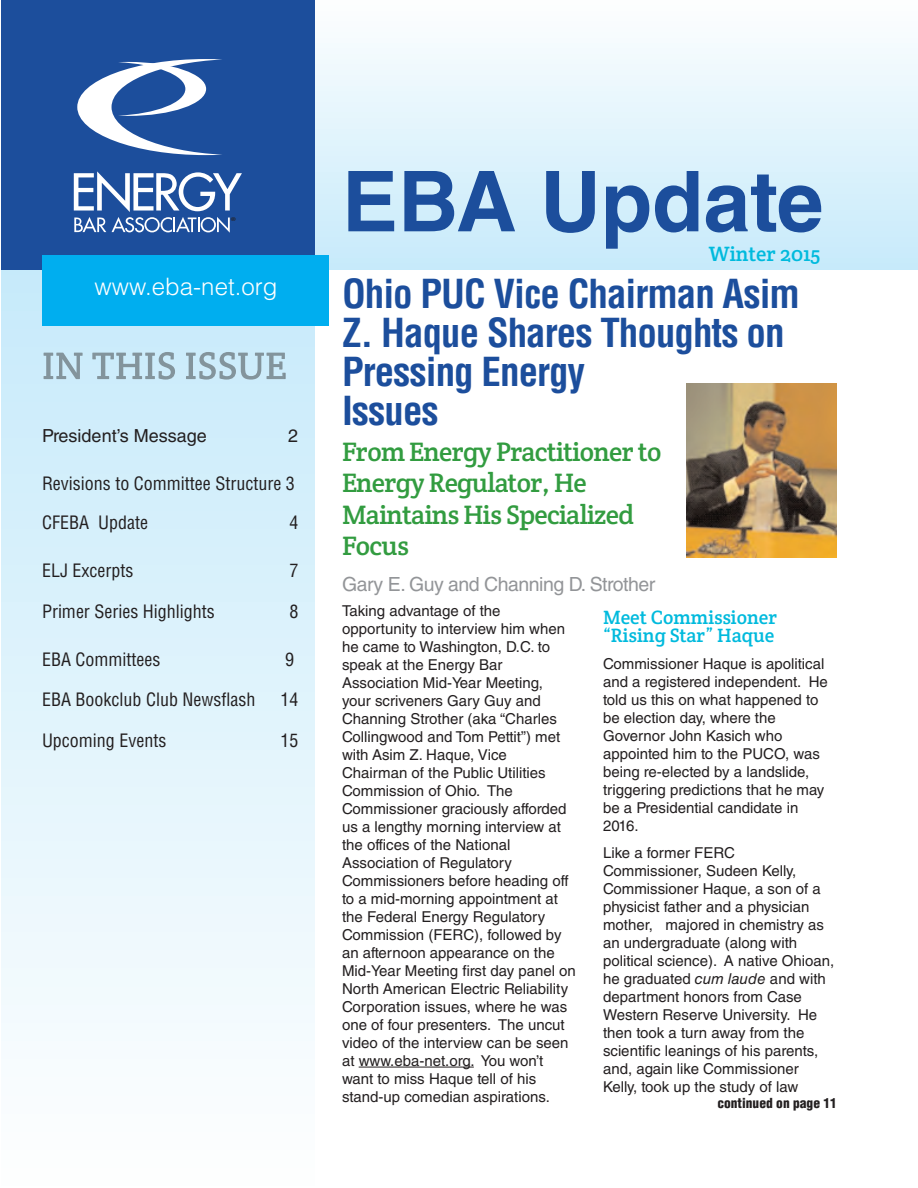
<style>
.page{position:relative;width:918px;height:1188px;background:#fff}
.page>*{position:absolute;margin:0;border:0;box-sizing:border-box;transform-origin:0 0}
.t1{font:700 84px "Helvetica LT Std";color:#1c4e9c}
.t2{font:700 condensed 39px/39px "Helvetica LT Std";letter-spacing:-.025em;color:#1c4e9c}
.t3{font:27px/31.5px "Crete Round";letter-spacing:-.025em;color:#329c40}
.t4{font:300 24px "Helvetica LT Std";color:#fff}
.t5{font:21px "Crete Round";color:#00badd}
.t6{font:19.5px/18px "Crete Round";color:#00badd}
.t7{font:19.5px "Helvetica LT Std";letter-spacing:-.025em;color:#939598}
.t8{font:condensed 18px/39px "Helvetica LT Std";color:#231f20}
.t9{font:18px "Helvetica LT Std";color:#231f20}
.t10{font:15px/18px "Helvetica LT Std";color:#231f20}
.t11{font:900 condensed 13.5px "Helvetica LT Std";color:#231f20}
.t12{font:11.4px "Myriad Pro";color:#231f20;scale:1.2 1}
.s1{font-style:italic}
</style>
<div class="page">
<div style="left:2px;top:265px;width:313px;height:923px;background:linear-gradient(to bottom,#c4e8f8,#feffff)"></div>
<div style="left:2px;top:0;width:916px;height:270px;background:linear-gradient(to bottom,#fefefe,#c6eafa)"></div>
<div style="left:2px;top:0;width:313px;height:270px;background:#1c4e9c"></div>
<div style="left:42px;top:255px;width:286px;height:71px;background:#00aeef"></div>
<img style="left:44px;top:352px;width:172px;height:28px">
<svg style="left:77px;top:59px;width:145px;height:96px"></svg>
<svg style="left:74px;top:171px;width:168px;height:62px"></svg>
<hr style="left:359px;top:1067px;width:115px;height:1px;background:#231f20">
<img style="left:687px;top:384px;width:150px;height:174px">
<p class="t12" style="left:231px;top:217px;width:6px">®</p>
<h3 class="t4" style="left:95px;top:278px;width:184px">www.eba-net.org</h3>
<p class="t9" style="left:42px;top:429px;width:166px">President’s Message</p>
<p class="t9" style="left:288px;top:429px;width:12px">2</p>
<p class="t8" style="left:42px;top:466px;width:254px">Revisions to Committee Structure 3<br>CFEBA Update</p>
<p class="t8" style="left:290px;top:505px;width:10px">4</p>
<p class="t8" style="left:42px;top:553px;width:93px">ELJ Excerpts</p>
<p class="t8" style="left:290px;top:553px;width:10px">7</p>
<p class="t8" style="left:42px;top:593px;width:174px">Primer Series Highlights</p>
<p class="t8" style="left:290px;top:593px;width:10px">8</p>
<p class="t8" style="left:42px;top:641px;width:120px">EBA Committees</p>
<p class="t8" style="left:285px;top:641px;width:10px">9</p>
<p class="t8" style="left:42px;top:682px;width:215px">EBA Bookclub Club Newsflash</p>
<p class="t8" style="left:281px;top:682px;width:19px">14</p>
<p class="t8" style="left:42px;top:722px;width:126px">Upcoming Events</p>
<p class="t8" style="left:280px;top:722px;width:19px">15</p>
<h1 class="t1" style="left:342px;top:171px;width:483px">EBA Update</h1>
<h3 class="t5" style="left:709px;top:247px;width:113px">Winter 2015</h3>
<h2 class="t2" style="left:342px;top:277px;width:459px">Ohio PUC Vice Chairman Asim<br>Z. Haque Shares Thoughts on<br>Pressing Energy<br>Issues</h2>
<h3 class="t3" style="left:342px;top:439px;width:321px">From Energy Practitioner to<br>Energy Regulator, He<br>Maintains His Specialized<br>Focus</h3>
<h3 class="t7" style="left:342px;top:577px;width:315px">Gary E. Guy and Channing D. Strother</h3>
<p class="t10" style="left:342px;top:603px;width:235px">Taking advantage of the opportunity to interview him when he came to Washington, D.C. to speak at the Energy Bar<br>Association Mid-Year Meeting,<br>your scriveners Gary Guy and<br>Channing Strother (aka “Charles<br>Collingwood and Tom Pettit”) met with Asim Z. Haque, Vice<br>Chairman of the Public Utilities<br>Commission of Ohio. The<br>Commissioner graciously afforded us a lengthy morning interview at the offices of the National<br>Association of Regulatory<br>Commissioners before heading off to a mid-morning appointment at the Federal Energy Regulatory<br>Commission (FERC), followed by an afternoon appearance on the<br>Mid-Year Meeting first day panel on<br>North American Electric Reliability<br>Corporation issues, where he was one of four presenters. The uncut video of the interview can be seen at www.eba-net.org. You won’t want to miss Haque tell of his stand-up comedian aspirations.</p>
<h3 class="t6" style="left:603px;top:611px;width:176px">Meet Commissioner “Rising Star” Haque</h3>
<p class="t10" style="left:603px;top:656px;width:226px">Commissioner Haque is apolitical and a registered independent. He told us this on what happened to be election day, where the<br>Governor John Kasich who appointed him to the PUCO, was being re-elected by a landslide, triggering predictions that he may be a Presidential candidate in<br>2016.</p>
<p class="t10" style="left:603px;top:845px;width:233px">Like a former FERC<br>Commissioner, Sudeen Kelly,<br>Commissioner Haque, a son of a physicist father and a physician mother, majored in chemistry as an undergraduate (along with political science). A native Ohioan, he graduated <span class="s1">cum laude</span> and with department honors from Case<br>Western Reserve University. He then took a turn away from the scientific leanings of his parents, and, again like Commissioner<br>Kelly, took up the study of law</p>
<p class="t11" style="left:717px;top:1098px;width:121px">continued on page 11</p>
</div>
